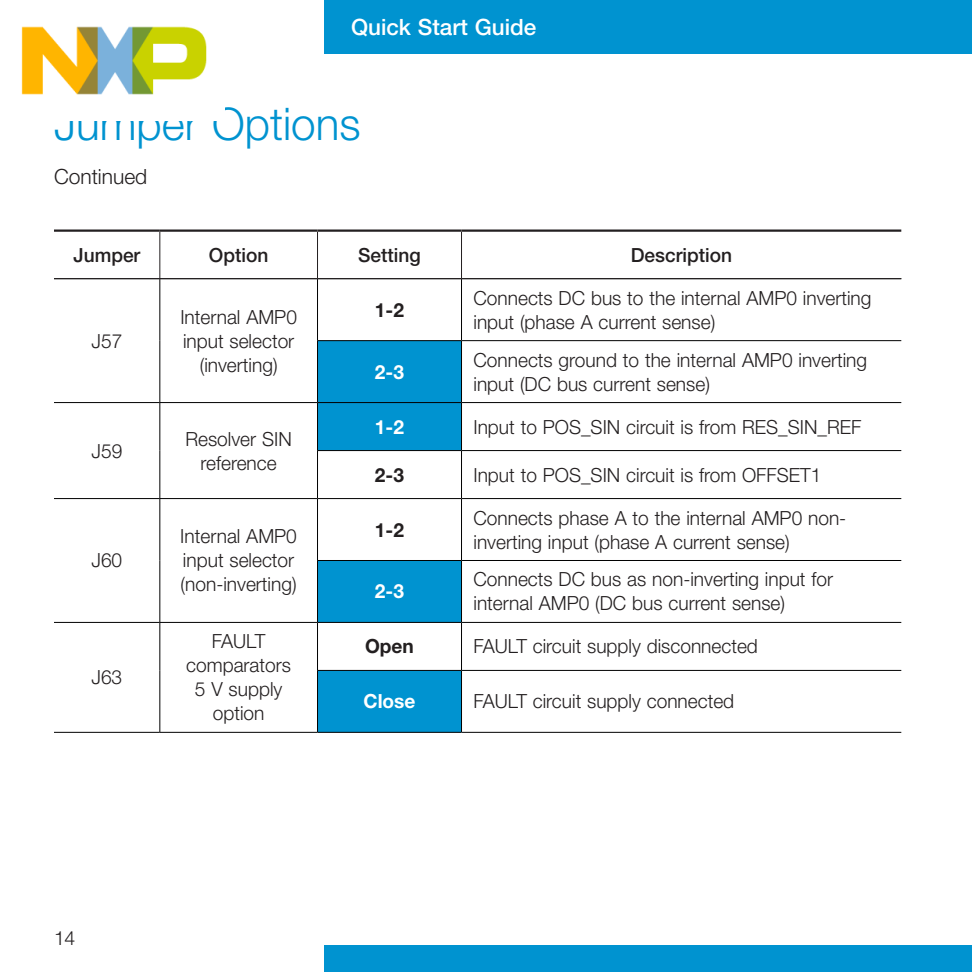
<style>
.page{position:relative;width:972px;height:972px;background:#fff}
.page>*{position:absolute;margin:0;border:0;box-sizing:border-box;transform-origin:0 0}
.t1{font:300 45px "Helvetica Neue LT Pro";color:#0093d0}
.t2{font:500 22.5px "Helvetica Neue LT Pro";color:#fff}
.t3{font:300 21px "Helvetica Neue LT Pro";color:#231f20}
.t4{font:300 19.5px/24px "Helvetica Neue LT Pro";color:#231f20}
.t5{font:500 19.5px "Helvetica Neue LT Pro";color:#231f20}
.t6{font:700 19.5px "Helvetica Neue LT Pro";color:#fff}
.t7{font:700 19.5px "Helvetica Neue LT Pro";color:#231f20}
</style>
<div class="page">
<div style="left:324px;top:0;width:648px;height:54px;background:#0093d0"></div>
<div style="left:324px;top:945px;width:648px;height:27px;background:#0093d0"></div>
<svg style="left:318px;top:341px;width:143px;height:391px;fill:#0093d0"></svg>
<hr style="left:159px;top:279px;width:1px;height:62px;background:#000">
<hr style="left:159px;top:341px;width:1px;height:61px;background:#000">
<hr style="left:317px;top:279px;width:1px;height:61px;background:#000">
<hr style="left:461px;top:279px;width:1px;height:61px;background:#000">
<hr style="left:317px;top:340px;width:145px;height:1px;background:#000">
<hr style="left:317px;top:341px;width:1px;height:61px;background:#000">
<hr style="left:462px;top:340px;width:439px;height:1px;background:#000">
<hr style="left:461px;top:341px;width:1px;height:61px;background:#000">
<hr style="left:54px;top:402px;width:106px;height:1px;background:#000">
<hr style="left:160px;top:402px;width:158px;height:1px;background:#000">
<hr style="left:159px;top:403px;width:1px;height:48px;background:#000">
<hr style="left:159px;top:451px;width:1px;height:47px;background:#000">
<hr style="left:318px;top:402px;width:144px;height:1px;background:#000">
<hr style="left:317px;top:403px;width:1px;height:47px;background:#000">
<hr style="left:462px;top:402px;width:439px;height:1px;background:#000">
<hr style="left:461px;top:403px;width:1px;height:47px;background:#000">
<hr style="left:317px;top:450px;width:145px;height:1px;background:#000">
<hr style="left:317px;top:451px;width:1px;height:47px;background:#000">
<hr style="left:462px;top:450px;width:439px;height:1px;background:#000">
<hr style="left:461px;top:451px;width:1px;height:47px;background:#000">
<hr style="left:54px;top:498px;width:106px;height:1px;background:#000">
<hr style="left:160px;top:498px;width:158px;height:1px;background:#000">
<hr style="left:159px;top:499px;width:1px;height:61px;background:#000">
<hr style="left:159px;top:560px;width:1px;height:62px;background:#000">
<hr style="left:318px;top:498px;width:144px;height:1px;background:#000">
<hr style="left:317px;top:499px;width:1px;height:61px;background:#000">
<hr style="left:462px;top:498px;width:439px;height:1px;background:#000">
<hr style="left:461px;top:499px;width:1px;height:61px;background:#000">
<hr style="left:317px;top:560px;width:145px;height:1px;background:#000">
<hr style="left:317px;top:561px;width:1px;height:61px;background:#000">
<hr style="left:462px;top:560px;width:439px;height:1px;background:#000">
<hr style="left:461px;top:561px;width:1px;height:61px;background:#000">
<hr style="left:54px;top:622px;width:106px;height:1px;background:#000">
<hr style="left:160px;top:622px;width:158px;height:1px;background:#000">
<hr style="left:159px;top:623px;width:1px;height:47px;background:#000">
<hr style="left:159px;top:670px;width:1px;height:62px;background:#000">
<hr style="left:318px;top:622px;width:144px;height:1px;background:#000">
<hr style="left:317px;top:623px;width:1px;height:47px;background:#000">
<hr style="left:462px;top:622px;width:439px;height:1px;background:#000">
<hr style="left:461px;top:623px;width:1px;height:47px;background:#000">
<hr style="left:317px;top:670px;width:145px;height:1px;background:#000">
<hr style="left:317px;top:671px;width:1px;height:61px;background:#000">
<hr style="left:462px;top:670px;width:439px;height:1px;background:#000">
<hr style="left:461px;top:671px;width:1px;height:61px;background:#000">
<hr style="left:54px;top:732px;width:106px;height:1px;background:#000">
<hr style="left:160px;top:732px;width:158px;height:1px;background:#000">
<hr style="left:318px;top:732px;width:144px;height:1px;background:#000">
<hr style="left:462px;top:732px;width:439px;height:1px;background:#000">
<hr style="left:159px;top:232px;width:1px;height:46px;background:#231f20">
<hr style="left:317px;top:232px;width:1px;height:46px;background:#231f20">
<hr style="left:461px;top:232px;width:1px;height:46px;background:#231f20">
<hr style="left:54px;top:278px;width:106px;height:1px;background:#231f20">
<hr style="left:160px;top:278px;width:158px;height:1px;background:#231f20">
<hr style="left:318px;top:278px;width:144px;height:1px;background:#231f20">
<hr style="left:462px;top:278px;width:439px;height:1px;background:#231f20">
<hr style="left:54px;top:230px;width:106px;height:2px;background:#231f20">
<hr style="left:160px;top:230px;width:158px;height:2px;background:#231f20">
<hr style="left:318px;top:230px;width:144px;height:2px;background:#231f20">
<hr style="left:462px;top:230px;width:439px;height:2px;background:#231f20">
<img style="left:21px;top:26px;width:186px;height:69px">
<p class="t2" style="left:351px;top:13px;width:187px">Quick Start Guide</p>
<h1 class="t1" style="left:54px;top:97px;width:308px">Jumper Options</h1>
<p class="t3" style="left:54px;top:163px;width:95px">Continued</p>
<p class="t5" style="left:73px;top:243px;width:68px">Jumper</p>
<p class="t5" style="left:209px;top:243px;width:61px">Option</p>
<p class="t5" style="left:358px;top:243px;width:64px">Setting</p>
<p class="t5" style="left:631px;top:243px;width:103px">Description</p>
<p class="t4" style="left:92px;top:328px;width:32px">J57</p>
<p class="t4" style="left:91px;top:438px;width:32px">J59</p>
<p class="t4" style="left:91px;top:548px;width:32px">J60</p>
<p class="t4" style="left:91px;top:665px;width:32px">J63</p>
<p class="t4" style="left:180px;top:304px;width:118px;text-align:center">Internal AMP0 input selector (inverting)</p>
<p class="t4" style="left:185px;top:426px;width:108px;text-align:center">Resolver SIN reference</p>
<p class="t7" style="left:375px;top:297px;width:31px">1-2</p>
<p class="t6" style="left:375px;top:359px;width:31px">2-3</p>
<p class="t4" style="left:474px;top:285px;width:400px">Connects DC bus to the internal AMP0 inverting input (phase A current sense)</p>
<p class="t4" style="left:474px;top:347px;width:395px">Connects ground to the internal AMP0 inverting input (DC bus current sense)</p>
<p class="t6" style="left:375px;top:414px;width:31px">1-2</p>
<p class="t4" style="left:473px;top:414px;width:389px">Input to POS_SIN circuit is from RES_SIN_REF</p>
<p class="t7" style="left:375px;top:462px;width:31px">2-3</p>
<p class="t4" style="left:473px;top:462px;width:349px">Input to POS_SIN circuit is from OFFSET1</p>
<p class="t4" style="left:180px;top:524px;width:118px">Internal AMP0 input selector (non-inverting)</p>
<p class="t7" style="left:375px;top:517px;width:31px">1-2</p>
<p class="t6" style="left:375px;top:579px;width:31px">2-3</p>
<p class="t4" style="left:473px;top:505px;width:374px">Connects phase A to the internal AMP0 non&shy;inverting input (phase A current sense)</p>
<p class="t4" style="left:473px;top:567px;width:361px">Connects DC bus as non-inverting input for internal AMP0 (DC bus current sense)</p>
<p class="t4" style="left:186px;top:629px;width:106px;text-align:center">FAULT comparators<br>5 V supply option</p>
<p class="t7" style="left:365px;top:634px;width:50px">Open</p>
<p class="t4" style="left:474px;top:634px;width:286px">FAULT circuit supply disconnected</p>
<p class="t6" style="left:364px;top:689px;width:53px">Close</p>
<p class="t4" style="left:474px;top:689px;width:262px">FAULT circuit supply connected</p>
<p class="t4" style="left:54px;top:926px;width:23px">14</p>
</div>
